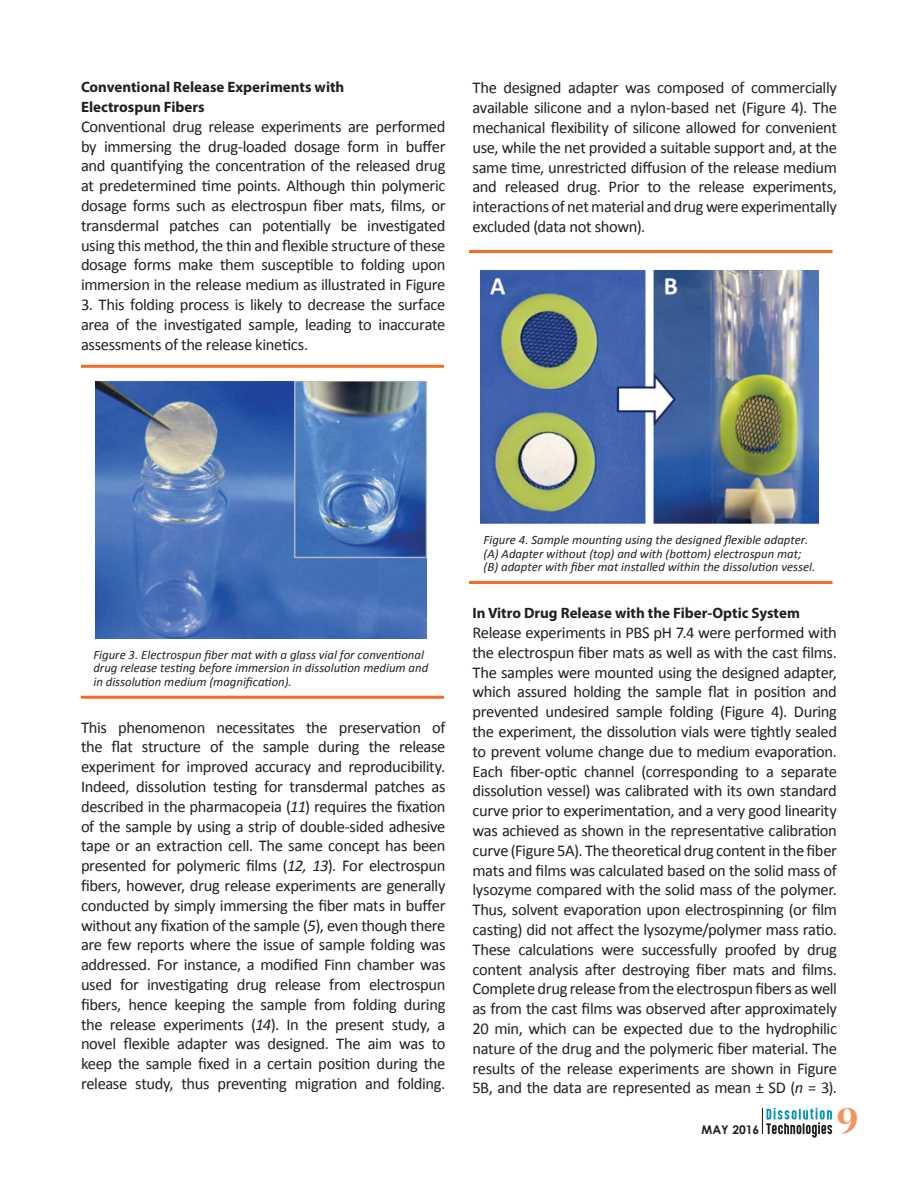
<style>
.page{position:relative;width:918px;height:1188px;background:#fff}
.page>*{position:absolute;margin:0;border:0;box-sizing:border-box;transform-origin:0 0}
.t1{font:700 42px "Nueva Std";color:#f7915a}
.BODY_COPY{font:16.5px/19.8px "Calibri";letter-spacing:-.025em;color:#231f20;text-align:justify}
.Header_2{font:700 15px/19.8px "Myriad Pro";color:#231f20}
.t2{font:italic 12.75px/13.5px "Calibri";color:#231f20}
.t3{font:700 12px "Century Gothic";color:#231f20}
.s1{font-style:italic}
</style>
<div class="page">
<svg style="left:762px;top:1108px;width:70px;height:30px"></svg>
<hr style="left:81px;top:365px;width:363px;height:3px;background:#f36b23">
<hr style="left:81px;top:696px;width:363px;height:3px;background:#f36b23">
<img style="left:95px;top:381px;width:332px;height:258px">
<hr style="left:470px;top:250px;width:362px;height:3px;background:#f36b23">
<hr style="left:470px;top:581px;width:362px;height:3px;background:#f36b23">
<img style="left:480px;top:270px;width:339px;height:254px">
<p class="Header_2" style="left:81px;top:77px;width:265px">Conventional Release Experiments with<br>Electrospun Fibers</p>
<p class="BODY_COPY" style="left:81px;top:117px;width:366px">Conventional drug release experiments are performed by immersing the drug-loaded dosage form in buffer and quantifying the concentration of the released drug at predetermined time points. Although thin polymeric dosage forms such as electrospun fiber mats, films, or transdermal patches can potentially be investigated using this method, the thin and flexible structure of these dosage forms make them susceptible to folding upon immersion in the release medium as illustrated in Figure</p>
<p class="BODY_COPY" style="left:81px;top:295px;width:366px">3. This folding process is likely to decrease the surface area of the investigated sample, leading to inaccurate assessments of the release kinetics.</p>
<p class="BODY_COPY" style="left:472px;top:78px;width:366px">The designed adapter was composed of commercially available silicone and a nylon-based net (Figure 4). The mechanical flexibility of silicone allowed for convenient use, while the net provided a suitable support and, at the same time, unrestricted diffusion of the release medium and released drug. Prior to the release experiments, interactions of net material and drug were experimentally excluded (data not shown).</p>
<p class="t2" style="left:93px;top:647px;width:336px">Figure 3. Electrospun fiber mat with a glass vial for conventional drug release testing before immersion in dissolution medium and in dissolution medium (magnification).</p>
<p class="BODY_COPY" style="left:81px;top:717px;width:366px">This phenomenon necessitates the preservation of the flat structure of the sample during the release experiment for improved accuracy and reproducibility.<br>Indeed, dissolution testing for transdermal patches as described in the pharmacopeia (<span class="s1">11</span>) requires the fixation of the sample by using a strip of double-sided adhesive tape or an extraction cell. The same concept has been presented for polymeric films (<span class="s1">12, 13</span>). For electrospun fibers, however, drug release experiments are generally conducted by simply immersing the fiber mats in buffer without any fixation of the sample (<span class="s1">5</span>), even though there are few reports where the issue of sample folding was addressed. For instance, a modified Finn chamber was used for investigating drug release from electrospun fibers, hence keeping the sample from folding during the release experiments (<span class="s1">14</span>). In the present study, a novel flexible adapter was designed. The aim was to keep the sample fixed in a certain position during the release study, thus preventing migration and folding.</p>
<p class="t2" style="left:484px;top:533px;width:333px">Figure 4. Sample mounting using the designed flexible adapter. (A) Adapter without (top) and with (bottom) electrospun mat; (B) adapter with fiber mat installed within the dissolution vessel.</p>
<p class="Header_2" style="left:472px;top:603px;width:329px">In Vitro Drug Release with the Fiber-Optic System</p>
<p class="BODY_COPY" style="left:472px;top:623px;width:366px">Release experiments in PBS pH 7.4 were performed with the electrospun fiber mats as well as with the cast films.<br>The samples were mounted using the designed adapter, which assured holding the sample flat in position and prevented undesired sample folding (Figure 4). During the experiment, the dissolution vials were tightly sealed to prevent volume change due to medium evaporation.<br>Each fiber-optic channel (corresponding to a separate dissolution vessel) was calibrated with its own standard curve prior to experimentation, and a very good linearity was achieved as shown in the representative calibration curve (Figure 5A). The theoretical drug content in the fiber mats and films was calculated based on the solid mass of lysozyme compared with the solid mass of the polymer.<br>Thus, solvent evaporation upon electrospinning (or film casting) did not affect the lysozyme/polymer mass ratio.<br>These calculations were successfully proofed by drug content analysis after destroying fiber mats and films.<br>Complete drug release from the electrospun fibers as well as from the cast films was observed after approximately 20 min, which can be expected due to the hydrophilic nature of the drug and the polymeric fiber material. The results of the release experiments are shown in Figure 5B, and the data are represented as mean ± SD (<span class="s1">n</span> = 3).</p>
<p class="t3" style="left:702px;top:1121px;width:59px">MAY 2016</p>
<h1 class="t1" style="left:836px;top:1101px;width:24px">9</h1>
</div>
